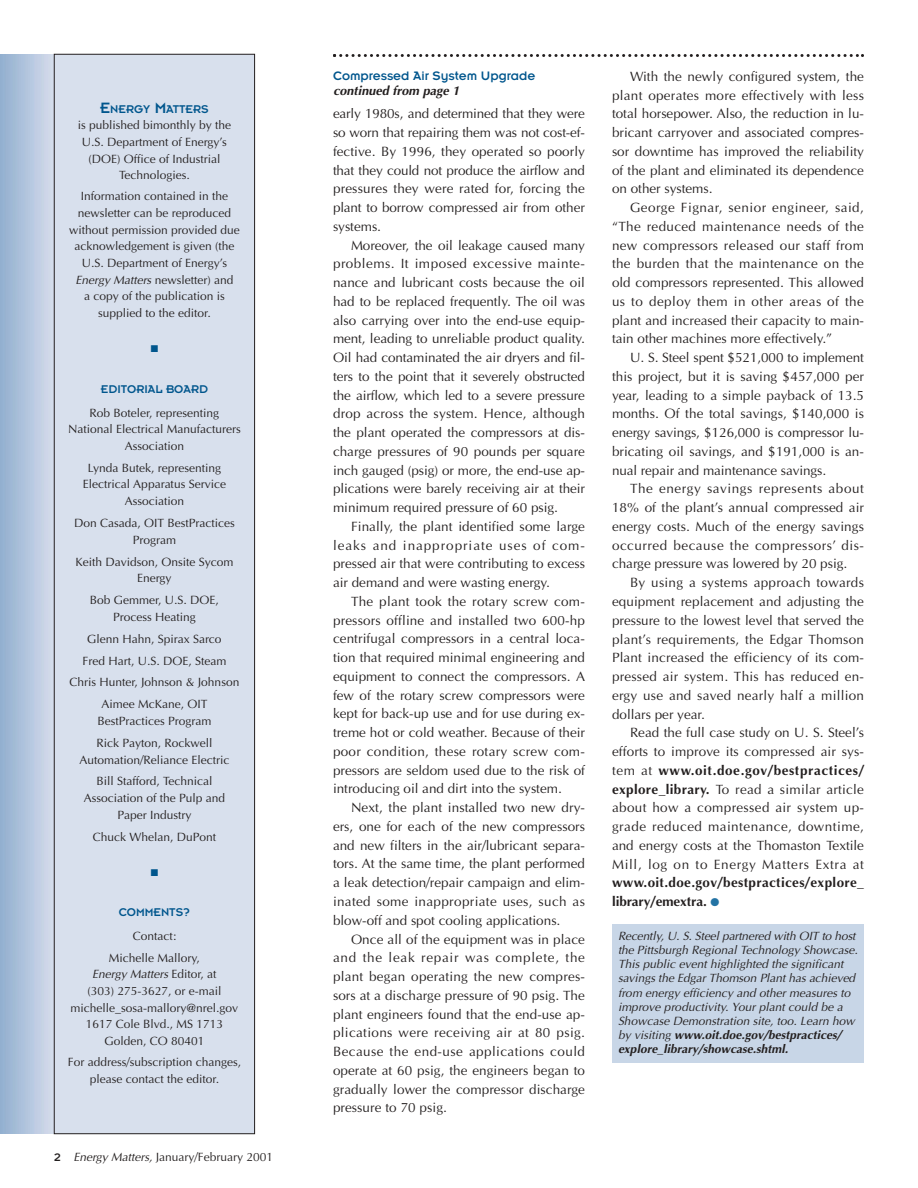
<style>
.page{position:relative;width:918px;height:1188px;background:#fff}
.page>*{position:absolute;margin:0;border:0;box-sizing:border-box;transform-origin:0 0}
.t1{font:13.5px/18.8px "Optima";color:#231f1f;text-align:justify}
.t2{font:700 13.5px/18.8px "Optima";letter-spacing:.025em;color:#231f1f}
.t3{font:13.5px "Insignia";color:#00568d}
.t4{font:italic 700 12.75px "Optima";color:#231f1f}
.t5{font:12.3px "Insignia";color:#00568d}
.t6{font:12px/16.6px "Optima";color:#231f1f;text-align:center}
.t7{font:italic 12px/14.2px "Optima";color:#231f1f}
.t8{font:9.75px "Zapf Dingbats";color:#00568d}
.s1{font-size:16.5px}
.s2{font-style:italic}
.s3{font-family:"Insignia"}
.s4{font-weight:700}
.s5{color:#2373a4}
</style>
<div class="page">
<svg style="left:0;top:54px;width:255px;height:1080px;background:#cfdae9"></svg>
<div style="left:54px;top:54px;width:201px;height:1080px;border:1px solid #231f1f"></div>
<svg style="left:333px;top:54px;width:531px;height:3px"></svg>
<div style="left:612px;top:924px;width:252px;height:139px;background:#c8d6e7"></div>
<p class="t5" style="left:100px;top:105px;width:110px"><span class="s1">E</span>NERGY <span class="s1">M</span>ATTERS</p>
<p class="t6" style="left:78px;top:118px;width:155px">is published bimonthly by the<br>U.S. Department of Energy’s (DOE) Office of Industrial<br>Technologies.</p>
<p class="t6" style="left:69px;top:189px;width:172px">Information contained in the newsletter can be reproduced without permission provided due acknowledgement is given (the<br>U.S. Department of Energy’s<br><span class="s2">Energy Matters</span> newsletter) and<br>a copy of the publication is supplied to the editor.</p>
<p class="t8" style="left:151px;top:343px;width:9px">■</p>
<p class="t5" style="left:101px;top:385px;width:109px">EDITORIAL BOARD</p>
<p class="t6" style="left:68px;top:405px;width:174px">Rob Boteler, representing<br>National Electrical Manufacturers<br>Association</p>
<p class="t6" style="left:83px;top:461px;width:145px">Lynda Butek, representing<br>Electrical Apparatus Service<br>Association</p>
<p class="t6" style="left:74px;top:516px;width:162px">Don Casada, OIT BestPractices<br>Program</p>
<p class="t6" style="left:75px;top:554px;width:160px">Keith Davidson, Onsite Sycom<br>Energy</p>
<p class="t6" style="left:90px;top:593px;width:131px">Bob Gemmer, U.S. DOE,<br>Process Heating</p>
<p class="t6" style="left:70px;top:629px;width:171px;line-height:21.9px">Glenn Hahn, Spirax Sarco<br>Fred Hart, U.S. DOE, Steam<br>Chris Hunter, Johnson &amp; Johnson<br>Aimee McKane, OIT</p>
<p class="t6" style="left:96px;top:711px;width:118px;line-height:21.9px;text-align:left">BestPractices Program<br>Rick Payton, Rockwell</p>
<p class="t6" style="left:79px;top:750px;width:152px;line-height:21.9px">Automation/Reliance Electric<br>Bill Stafford, Technical</p>
<p class="t6" style="left:84px;top:791px;width:143px">Association of the Pulp and<br>Paper Industry</p>
<p class="t6" style="left:93px;top:829px;width:125px">Chuck Whelan, DuPont</p>
<p class="t8" style="left:151px;top:867px;width:9px">■</p>
<p class="t5" style="left:119px;top:909px;width:73px">COMMENTS?</p>
<p class="t6" style="left:109px;top:927px;width:93px;line-height:21.1px">Contact:<br>Michelle Mallory,</p>
<p class="t6" style="left:71px;top:967px;width:169px"><span class="s2">Energy Matters</span> Editor, at<br>(303) 275-3627, or e-mail michelle_sosa-mallory@nrel.gov<br>1617 Cole Blvd., MS 1713<br>Golden, CO 80401</p>
<p class="t6" style="left:68px;top:1055px;width:175px">For address/subscription changes, please contact the editor.</p>
<p class="t6" style="left:54px;top:1150px;width:221px"><span class="s3">2</span> <span class="s2">Energy Matters,</span> January/February 2001</p>
<p class="t3" style="left:333px;top:72px;width:204px">Compressed Air System Upgrade</p>
<p class="t4" style="left:333px;top:85px;width:128px">continued from page 1</p>
<p class="t1" style="left:333px;top:106px;width:254px">early 1980s, and determined that they were so worn that repairing them was not cost-ef&shy;fective. By 1996, they operated so poorly that they could not produce the airflow and pressures they were rated for, forcing the plant to borrow compressed air from other systems.</p>
<p class="t1" style="left:333px;top:237px;width:254px;text-indent:18px">Moreover, the oil leakage caused many problems. It imposed excessive mainte&shy;nance and lubricant costs because the oil had to be replaced frequently. The oil was also carrying over into the end-use equip&shy;ment, leading to unreliable product quality.<br>Oil had contaminated the air dryers and fil&shy;ters to the point that it severely obstructed the airflow, which led to a severe pressure drop across the system. Hence, although the plant operated the compressors at dis&shy;charge pressures of 90 pounds per square inch gauged (psig) or more, the end-use ap&shy;plications were barely receiving air at their minimum required pressure of 60 psig.</p>
<p class="t1" style="left:333px;top:518px;width:254px;text-indent:18px">Finally, the plant identified some large leaks and inappropriate uses of com&shy;pressed air that were contributing to excess air demand and were wasting energy.</p>
<p class="t1" style="left:333px;top:593px;width:254px;text-indent:18px">The plant took the rotary screw com&shy;pressors offline and installed two 600-hp centrifugal compressors in a central loca&shy;tion that required minimal engineering and equipment to connect the compressors. A few of the rotary screw compressors were kept for back-up use and for use during ex&shy;treme hot or cold weather. Because of their poor condition, these rotary screw com&shy;pressors are seldom used due to the risk of introducing oil and dirt into the system.</p>
<p class="t1" style="left:333px;top:800px;width:254px;text-indent:18px">Next, the plant installed two new dry&shy;ers, one for each of the new compressors and new filters in the air/lubricant separa&shy;tors. At the same time, the plant performed a leak detection/repair campaign and elim&shy;inated some inappropriate uses, such as blow-off and spot cooling applications.</p>
<p class="t1" style="left:333px;top:931px;width:254px;text-indent:18px">Once all of the equipment was in place and the leak repair was complete, the plant began operating the new compres&shy;sors at a discharge pressure of 90 psig. The plant engineers found that the end-use ap&shy;plications were receiving air at 80 psig.<br>Because the end-use applications could operate at 60 psig, the engineers began to gradually lower the compressor discharge pressure to 70 psig.</p>
<p class="t1" style="left:612px;top:68px;width:254px;text-indent:18px">With the newly configured system, the plant operates more effectively with less total horsepower. Also, the reduction in lu&shy;bricant carryover and associated compres&shy;sor downtime has improved the reliability of the plant and eliminated its dependence on other systems.</p>
<p class="t1" style="left:612px;top:200px;width:254px;text-indent:18px">George Fignar, senior engineer, said, “The reduced maintenance needs of the new compressors released our staff from the burden that the maintenance on the old compressors represented. This allowed us to deploy them in other areas of the plant and increased their capacity to main&shy;tain other machines more effectively.”</p>
<p class="t1" style="left:612px;top:350px;width:254px;text-indent:18px">U. S. Steel spent $521,000 to implement this project, but it is saving $457,000 per year, leading to a simple payback of 13.5 months. Of the total savings, $140,000 is energy savings, $126,000 is compressor lu&shy;bricating oil savings, and $191,000 is an&shy;nual repair and maintenance savings.</p>
<p class="t1" style="left:612px;top:481px;width:254px;text-indent:18px">The energy savings represents about 18% of the plant’s annual compressed air energy costs. Much of the energy savings occurred because the compressors’ dis&shy;charge pressure was lowered by 20 psig.</p>
<p class="t1" style="left:612px;top:575px;width:254px;text-indent:18px">By using a systems approach towards equipment replacement and adjusting the pressure to the lowest level that served the plant’s requirements, the Edgar Thomson Plant increased the efficiency of its com&shy;pressed air system. This has reduced en&shy;ergy use and saved nearly half a million dollars per year.</p>
<p class="t1" style="left:612px;top:725px;width:254px;text-indent:18px">Read the full case study on U. S. Steel’s efforts to improve its compressed air sys&shy;tem at <span class="s4">www.oit.doe.gov/bestpractices/ explore_library.</span> To read a similar article about how a compressed air system up&shy;grade reduced maintenance, downtime, and energy costs at the Thomaston Textile Mill, log on to Energy Matters Extra at</p>
<p class="t2" style="left:612px;top:875px;width:254px">www.oit.doe.gov/bestpractices/explore_ library/emextra. <span class="s5">●</span></p>
<p class="t7" style="left:618px;top:930px;width:241px">Recently, U. S. Steel partnered with OIT to host the Pittsburgh Regional Technology Showcase.<br>This public event highlighted the significant savings the Edgar Thomson Plant has achieved from energy efficiency and other measures to improve productivity. Your plant could be a Showcase Demonstration site, too. Learn how by visiting <span class="s4">www.oit.doe.gov/bestpractices/ explore_library/showcase.shtml.</span></p>
</div>
